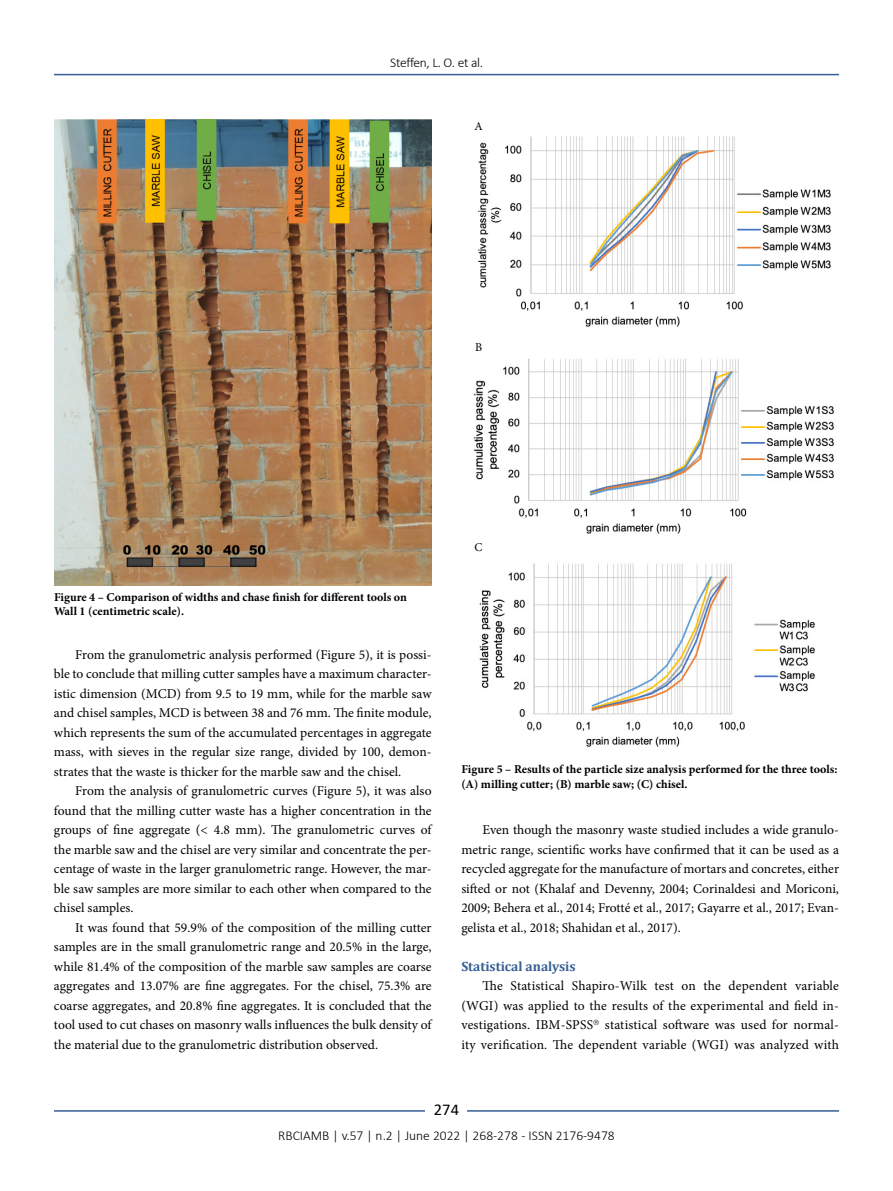
<style>
.page{position:relative;width:893px;height:1191px;background:#fff}
.page>*{position:absolute;margin:0;border:0;box-sizing:border-box;transform-origin:0 0}
.t1{font:16.5px "Calibri";color:#000}
.t2{font:13.5px/19.5px "Minion Pro";color:#000;text-align:justify}
.t3{font:300 13.5px "Calibri";color:#000}
.t4{font:700 13.5px "Cambria";color:#365f92}
.t5{font:300 13.5px "Calibri";letter-spacing:-.025em;color:#000}
.t6{font:700 12px/14.4px "Minion Pro";color:#000}
.t7{font:12px "Minion Pro";color:#000}
</style>
<div class="page">
<hr style="left:54px;top:74px;width:785px;height:1px;background:#365f92">
<hr style="left:54px;top:1110px;width:785px;height:1px;background:#365f92">
<div style="left:426px;top:1096px;width:41px;height:26px;background:#fff"></div>
<img style="left:54px;top:119px;width:378px;height:466px">
<img style="left:478px;top:136px;width:353px;height:191px">
<img style="left:473px;top:358px;width:361px;height:176px">
<img style="left:479px;top:563px;width:336px;height:184px">
<p class="t5" style="left:390px;top:54px;width:94px">Steffen, L. O. et al.</p>
<p class="t7" style="left:474px;top:118px;width:10px">A</p>
<p class="t7" style="left:475px;top:339px;width:9px">B</p>
<p class="t6" style="left:54px;top:589px;width:354px">Figure 4 – Comparison of widths and chase finish for different tools on<br>Wall 1 (centimetric scale).</p>
<p class="t2" style="left:54px;top:645px;width:379px;text-indent:21px">From the granulometric analysis performed (Figure 5), it is possi&shy;ble to conclude that milling cutter samples have a maximum character&shy;istic dimension (MCD) from 9.5 to 19 mm, while for the marble saw and chisel samples, MCD is between 38 and 76 mm. The finite module, which represents the sum of the accumulated percentages in aggregate mass, with sieves in the regular size range, divided by 100, demon&shy;strates that the waste is thicker for the marble saw and the chisel.</p>
<p class="t2" style="left:54px;top:781px;width:379px;text-indent:21px">From the analysis of granulometric curves (Figure 5), it was also found that the milling cutter waste has a higher concentration in the groups of fine aggregate (&lt; 4.8 mm). The granulometric curves of the marble saw and the chisel are very similar and concentrate the per&shy;centage of waste in the larger granulometric range. However, the mar&shy;ble saw samples are more similar to each other when compared to the chisel samples.</p>
<p class="t2" style="left:54px;top:917px;width:379px;text-indent:21px">It was found that 59.9% of the composition of the milling cutter samples are in the small granulometric range and 20.5% in the large, while 81.4% of the composition of the marble saw samples are coarse aggregates and 13.07% are fine aggregates. For the chisel, 75.3% are coarse aggregates, and 20.8% fine aggregates. It is concluded that the tool used to cut chases on masonry walls influences the bulk density of the material due to the granulometric distribution observed.</p>
<p class="t7" style="left:475px;top:539px;width:9px">C</p>
<p class="t6" style="left:461px;top:762px;width:377px">Figure 5 – Results of the particle size analysis performed for the three tools: (A) milling cutter; (B) marble saw; (C) chisel.</p>
<p class="t2" style="left:461px;top:820px;width:379px;text-indent:21px">Even though the masonry waste studied includes a wide granulo&shy;metric range, scientific works have confirmed that it can be used as a recycled aggregate for the manufacture of mortars and concretes, either sifted or not (Khalaf and Devenny, 2004; Corinaldesi and Moriconi, 2009; Behera et al., 2014; Frotté et al., 2017; Gayarre et al., 2017; Evan&shy;gelista et al., 2018; Shahidan et al., 2017).</p>
<p class="t4" style="left:461px;top:956px;width:116px">Statistical analysis</p>
<p class="t2" style="left:461px;top:976px;width:379px;text-indent:21px">The Statistical Shapiro-Wilk test on the dependent variable (WGI) was applied to the results of the experimental and field in&shy;vestigations. IBM-SPSS statistical software was used for normal&shy;ity verification. The dependent variable (WGI) was analyzed with</p>
<p class="t1" style="left:434px;top:1098px;width:27px">274</p>
<p class="t3" style="left:278px;top:1126px;width:338px">RBCIAMB | v.57 | n.2 | June 2022 | 268-278 - ISSN 2176-9478</p>
</div>
